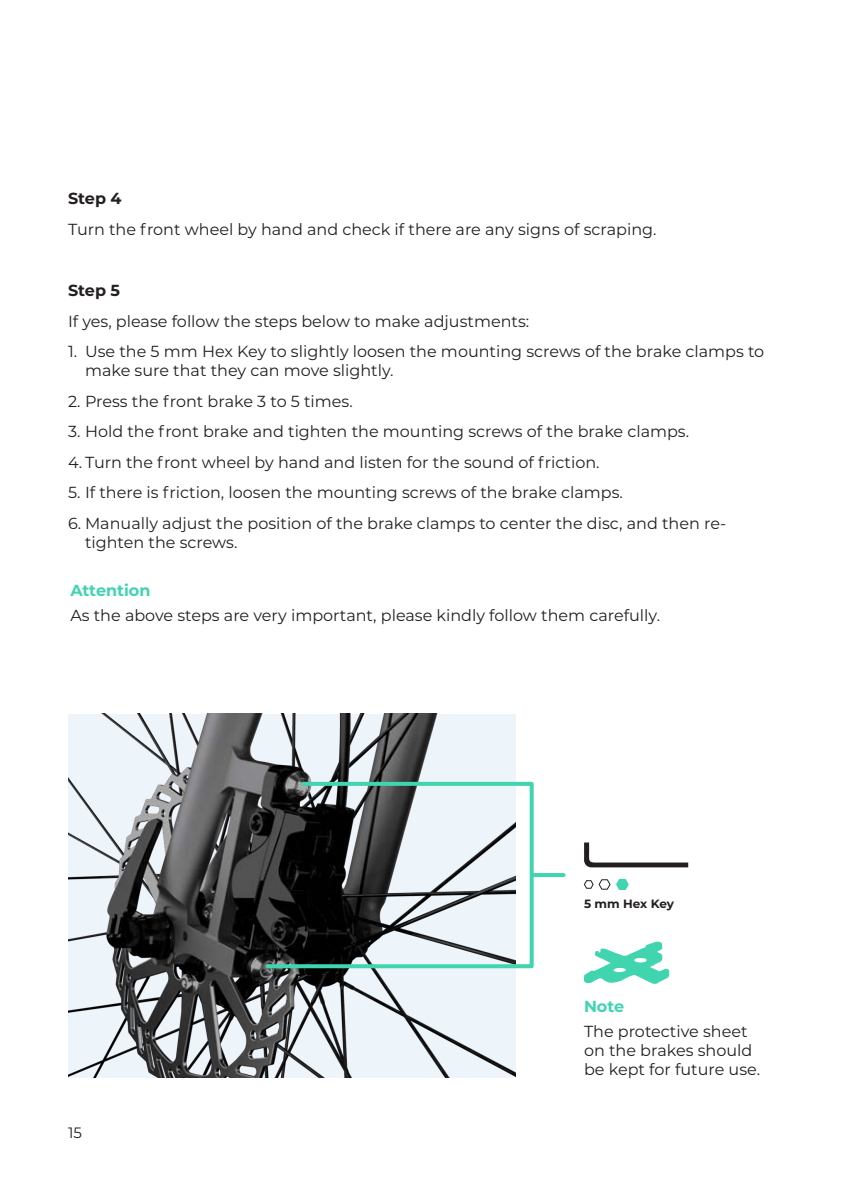
<style>
.page{position:relative;width:842px;height:1191px;background:#fff}
.page>*{position:absolute;margin:0;border:0;box-sizing:border-box;transform-origin:0 0}
.t1{font:16px/19.2px "Montserrat";color:#231f20}
.t2{font:700 16px "Montserrat";color:#40d4af}
.t3{font:700 16px "Montserrat";color:#231f20}
.t4{font:15px "Montserrat";color:#231f20}
.t5{font:700 12px "Montserrat";letter-spacing:-.01em;color:#231f20}
</style>
<div class="page">
<img style="left:68px;top:714px;width:448px;height:363px">
<svg style="left:584px;top:879px;width:45px;height:11px"></svg>
<svg style="left:584px;top:842px;width:104px;height:25px"></svg>
<svg style="left:263px;top:780px;width:271px;height:190px;background:#828d8d"></svg>
<hr style="left:533px;top:873px;width:31px;height:4px;background:#40d4af">
<svg style="left:584px;top:941px;width:86px;height:43px"></svg>
<p class="t3" style="left:68px;top:187px;width:55px">Step 4</p>
<p class="t1" style="left:68px;top:219px;width:590px">Turn the front wheel by hand and check if there are any signs of scraping.</p>
<p class="t3" style="left:68px;top:279px;width:54px">Step 5</p>
<p class="t1" style="left:68px;top:311px;width:463px">If yes, please follow the steps below to make adjustments:</p>
<p class="t1" style="left:85px;top:341px;width:681px;text-indent:-17px">1. Use the 5 mm Hex Key to slightly loosen the mounting screws of the brake clamps to make sure that they can move slightly.</p>
<p class="t1" style="left:68px;top:391px;width:286px">2. Press the front brake 3 to 5 times.</p>
<p class="t1" style="left:68px;top:421px;width:623px">3. Hold the front brake and tighten the mounting screws of the brake clamps.</p>
<p class="t1" style="left:68px;top:452px;width:533px">4. Turn the front wheel by hand and listen for the sound of friction.</p>
<p class="t1" style="left:68px;top:482px;width:556px">5. If there is friction, loosen the mounting screws of the brake clamps.</p>
<p class="t1" style="left:85px;top:513px;width:643px;text-indent:-17px">6. Manually adjust the position of the brake clamps to center the disc, and then re&shy;tighten the screws.</p>
<p class="t2" style="left:70px;top:578px;width:82px">Attention</p>
<p class="t1" style="left:70px;top:605px;width:591px">As the above steps are very important, please kindly follow them carefully.</p>
<p class="t5" style="left:584px;top:895px;width:91px">5 mm Hex Key</p>
<p class="t4" style="left:68px;top:1122px;width:15px">15</p>
<p class="t2" style="left:584px;top:994px;width:42px">Note</p>
<p class="t1" style="left:584px;top:1021px;width:178px">The protective sheet on the brakes should be kept for future use.</p>
</div>
